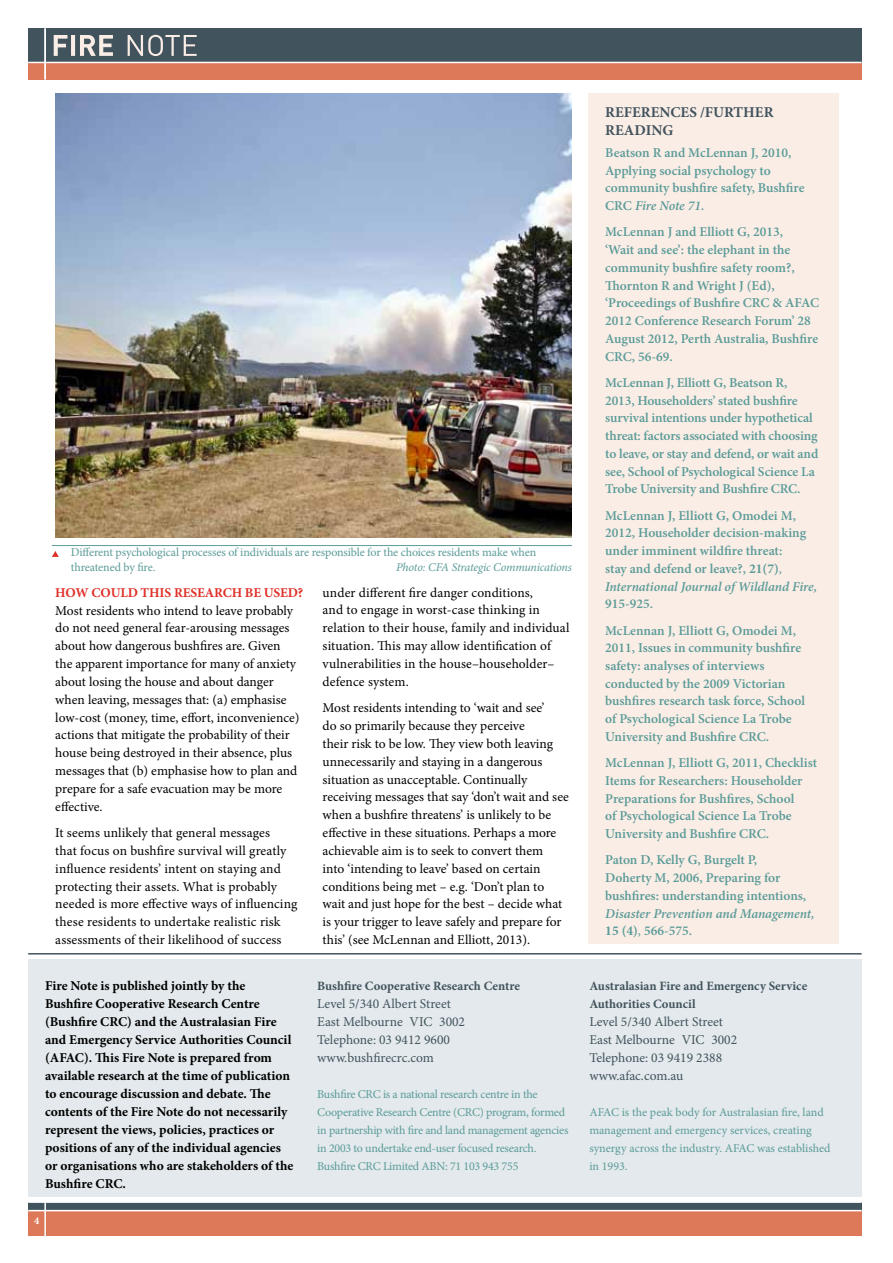
<style>
.page{position:relative;width:893px;height:1263px;background:#fff}
.page>*{position:absolute;margin:0;border:0;box-sizing:border-box;transform-origin:0 0}
.t1{font:700 15px/17.7px "Minion Pro";color:#41535d}
.t2{font:13.5px/17.9px "Minion Pro";letter-spacing:-.005em;color:#000}
.t3{font:600 13.5px/17.7px "Minion Pro";letter-spacing:-.005em;color:#5b9b98}
.t4{font:700 13.5px/18px "Minion Pro";color:#000}
.t5{font:13.5px/18px "Minion Pro";color:#41535d}
.t6{font:italic 600 13.5px/17.7px "Minion Pro";color:#5b9b98}
.t7{font:700 13.5px "Minion Pro";letter-spacing:-.01em;color:#e03128}
.t8{font:700 12.75px/18px "Minion Pro";color:#41535d}
.t9{font:12px/18px "Minion Pro";letter-spacing:-.015em;color:#5b9b98}
.t10{font:italic 12px "Minion Pro";letter-spacing:-.02em;color:#5b9b98}
.t11{font:700 10.5px "Minion Pro";color:#fff}
.s1{font-style:italic}
.s2{font-weight:700}
.s3{font-weight:400}
.s4{font-weight:700;font-style:normal}
.s5{font-weight:400;font-style:normal}
.s6{font-style:normal}
</style>
<div class="page">
<div style="left:28px;top:62px;width:834px;height:17px;background:#dd7858"></div>
<div style="left:28px;top:28px;width:834px;height:34px;background:#41535d"></div>
<hr style="left:28px;top:62px;width:834px;height:1px;background:#fff">
<div style="left:28px;top:1210px;width:834px;height:26px;background:#dd7858"></div>
<div style="left:28px;top:1202px;width:834px;height:8px;background:#41535d"></div>
<hr style="left:28px;top:1210px;width:834px;height:1px;background:#fff">
<svg style="left:54px;top:35px;width:143px;height:21px"></svg>
<hr style="left:44px;top:1202px;width:2px;height:34px;background:#fff">
<hr style="left:28px;top:1201px;width:834px;height:2px;background:#fff">
<hr style="left:44px;top:28px;width:2px;height:51px;background:#fff">
<hr style="left:28px;top:953px;width:834px;height:1px;background:#41535d">
<div style="left:28px;top:959px;width:833px;height:238px;background:#e3e9ec"></div>
<hr style="left:52px;top:545px;width:520px;height:1px;background:#5b9b98">
<svg style="left:52px;top:551px;width:7px;height:6px"></svg>
<div style="left:588px;top:94px;width:251px;height:850px;background:#faede6"></div>
<img style="left:55px;top:94px;width:517px;height:444px">
<p class="t9" style="left:71px;top:545px;width:467px;line-height:15px">Different psychological processes of individuals are responsible for the choices residents make when threatened by fire.</p>
<p class="t10" style="left:396px;top:559px;width:177px">Photo: CFA Strategic Communications</p>
<p class="t7" style="left:55px;top:583px;width:249px">HOW COULD THIS RESEARCH BE USED?</p>
<p class="t2" style="left:55px;top:601px;width:246px">Most residents who intend to leave probably do not need general fear-arousing messages about how dangerous bushfires are. Given the apparent importance for many of anxiety about losing the house and about danger when leaving, messages that: (a) emphasise low-cost (money, time, effort, inconvenience) actions that mitigate the probability of their house being destroyed in their absence, plus messages that (b) emphasise how to plan and prepare for a safe evacuation may be more effective.</p>
<p class="t2" style="left:55px;top:824px;width:244px">It seems unlikely that general messages<br>that focus on bushfire survival will greatly influence residents’ intent on staying and protecting their assets. What is probably needed is more effective ways of influencing these residents to undertake realistic risk assessments of their likelihood of success</p>
<p class="t2" style="left:323px;top:583px;width:248px">under different fire danger conditions,<br>and to engage in worst-case thinking in relation to their house, family and individual situation. This may allow identification of vulnerabilities in the house–householder– defence system.</p>
<p class="t2" style="left:323px;top:699px;width:248px">Most residents intending to ‘wait and see’<br>do so primarily because they perceive<br>their risk to be low. They view both leaving unnecessarily and staying in a dangerous situation as unacceptable. Continually receiving messages that say ‘don’t wait and see when a bushfire threatens’ is unlikely to be effective in these situations. Perhaps a more achievable aim is to seek to convert them<br>into ‘intending to leave’ based on certain conditions being met – e.g. ‘Don’t plan to wait and just hope for the best – decide what is your trigger to leave safely and prepare for this’ (see McLennan and Elliott, 2013).</p>
<p class="t4" style="left:45px;top:977px;width:250px">Fire Note is published jointly by the Bushfire Cooperative Research Centre (Bushfire CRC) and the Australasian Fire and Emergency Service Authorities Council (AFAC). This Fire Note is prepared from available research at the time of publication to encourage discussion and debate. The contents of the Fire Note do not necessarily represent the views, policies, practices or positions of any of the individual agencies or organisations who are stakeholders of the Bushfire CRC.</p>
<p class="t8" style="left:317px;top:977px;width:204px">Bushfire Cooperative Research Centre</p>
<p class="t5" style="left:317px;top:995px;width:149px">Level 5/340 Albert Street<br>East Melbourne VIC 3002<br>Telephone: 03 9412 9600 www.bushfirecrc.com</p>
<p class="t9" style="left:317px;top:1085px;width:253px">Bushfire CRC is a national research centre in the Cooperative Research Centre (CRC) program, formed in partnership with fire and land management agencies in 2003 to undertake end-user focused research.<br>Bushfire CRC Limited ABN: 71 103 943 755</p>
<p class="t11" style="left:34px;top:1213px;width:7px">4</p>
<p class="t1" style="left:605px;top:103px;width:170px">REFERENCES /FURTHER<br>READING</p>
<p class="t3" style="left:605px;top:144px;width:201px">Beatson R and McLennan J, 2010,<br>Applying social psychology to community bushfire safety, Bushfire<br>CRC <span class="s1">Fire Note 71.</span></p>
<p class="t3" style="left:605px;top:223px;width:215px">McLennan J and Elliott G, 2013,<br>‘Wait and see’: the elephant in the community bushfire safety room?,<br>Thornton R and Wright J (Ed), ‘Proceedings of Bushfire CRC &amp; AFAC<br>2012 Conference Research Forum’ 28<br>August 2012, Perth Australia, Bushfire<br>CRC, 56-69.</p>
<p class="t3" style="left:605px;top:374px;width:215px">McLennan J, Elliott G, Beatson R, 2013, Householders’ stated bushfire survival intentions under hypothetical threat: factors associated with choosing to leave, or stay and defend, or wait and see, School of Psychological Science La Trobe University and Bushfire CRC.</p>
<p class="t3" style="left:605px;top:506px;width:213px">McLennan J, Elliott G, Omodei M, 2012, Householder decision-making under imminent wildfire threat:<br>stay and defend or leave?, <span class="s2">21(7)</span><span class="s3">, </span><span class="s1">International Journal of Wildland Fire,</span></p>
<p class="t3" style="left:605px;top:591px;width:192px;line-height:26.2px">915-925.<br>McLennan J, Elliott G, Omodei M,</p>
<p class="t3" style="left:605px;top:639px;width:201px">2011, Issues in community bushfire safety: analyses of interviews conducted by the 2009 Victorian bushfires research task force, School of Psychological Science La Trobe University and Bushfire CRC.</p>
<p class="t3" style="left:605px;top:754px;width:213px">McLennan J, Elliott G, 2011, Checklist Items for Researchers: Householder Preparations for Bushfires, School<br>of Psychological Science La Trobe University and Bushfire CRC.</p>
<p class="t3" style="left:605px;top:851px;width:202px">Paton D, Kelly G, Burgelt P,<br>Doherty M, 2006, Preparing for bushfires: understanding intentions,</p>
<p class="t6" style="left:605px;top:904px;width:211px">Disaster Prevention and Management,<br><span class="s4">15 (4)</span><span class="s5">,</span> <span class="s6">566-575.</span></p>
<p class="t8" style="left:589px;top:977px;width:219px">Australasian Fire and Emergency Service<br>Authorities Council</p>
<p class="t5" style="left:589px;top:1013px;width:149px">Level 5/340 Albert Street<br>East Melbourne VIC 3002<br>Telephone: 03 9419 2388 www.afac.com.au</p>
<p class="t9" style="left:589px;top:1103px;width:243px">AFAC is the peak body for Australasian fire, land management and emergency services, creating synergy across the industry. AFAC was established in 1993.</p>
</div>
